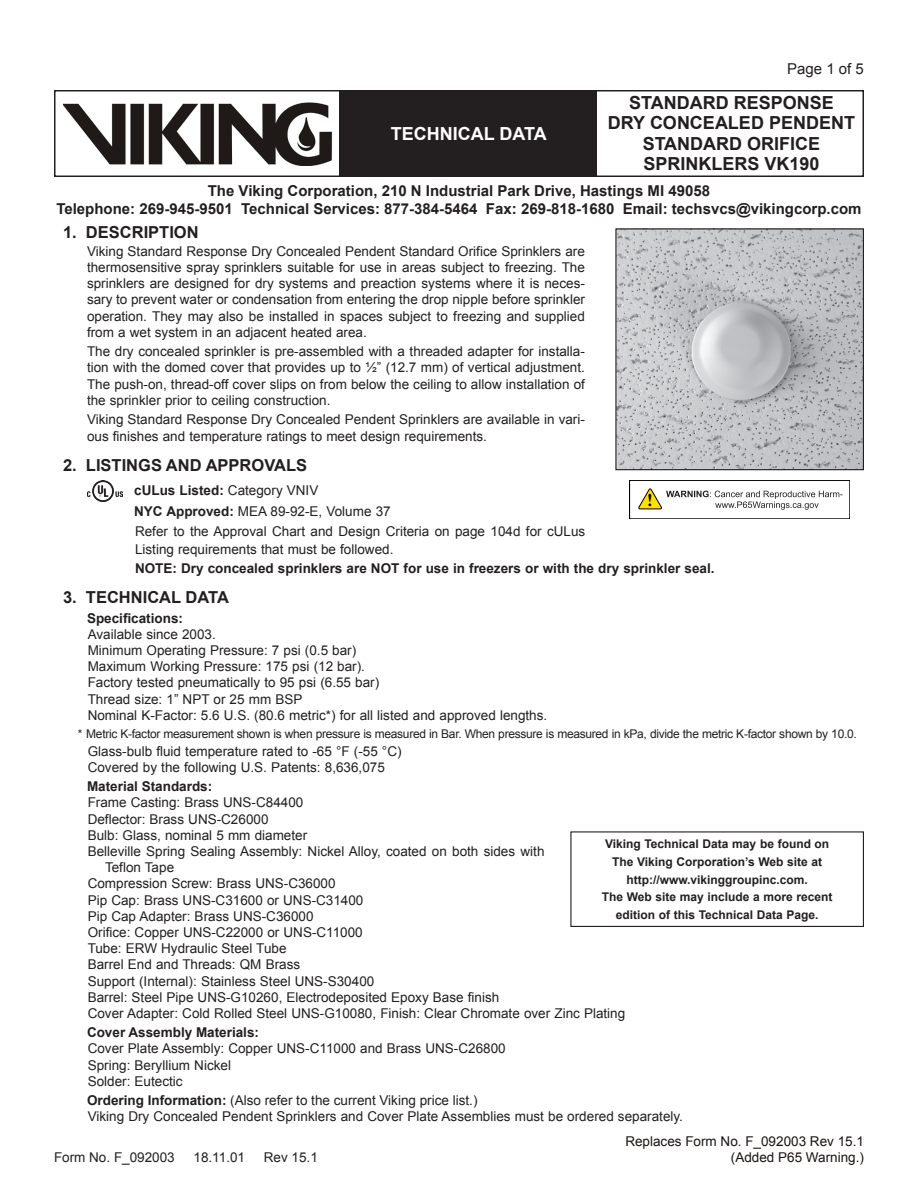
<style>
.page{position:relative;width:918px;height:1188px;background:#fff}
.page>*{position:absolute;margin:0;border:0;box-sizing:border-box;transform-origin:0 0}
.t1{font:700 18px/20.2px "Arial";color:#231f20;text-align:center}
.t2{font:700 18px "Arial";color:#fff}
.Heading{font:700 16.5px "Arial";color:#231f20}
.t3{font:700 15px/18px "Arial";color:#231f20;text-align:center}
.t4{font:15px "Arial";color:#231f20}
.Technical_Data{font:13.5px/16.2px "Arial";color:#231f20}
.Body_Text{font:13.5px/16.2px "Arial";color:#231f20;text-align:justify}
.Body_Text-2{font:700 13.5px "Arial";color:#231f20}
.Heading_2{font:13.5px "Arial";color:#231f20}
.Heading_2-2{font:700 13.5px "Arial";color:#231f20}
.t5{font:13.5px "Arial";color:#1b1513}
.Technical_Data-2{font:700 13.5px "Arial";color:#231f20}
.Web_Site{font:700 12px "Arial";color:#231f20}
.Asterisk_2{font:12px "Arial";letter-spacing:-.025em;color:#231f20}
.s1{font-weight:400}
.s2{font-weight:700}
</style>
<div class="page">
<div style="left:54px;top:90px;width:810px;height:87px;border:2px solid #231f20"></div>
<div style="left:340px;top:91px;width:257px;height:85px;background:#231f20"></div>
<img style="left:63px;top:102px;width:269px;height:63px">
<div style="left:570px;top:831px;width:294px;height:96px;border:1px solid #231f20"></div>
<img style="left:617px;top:230px;width:245px;height:238px">
<div style="left:615px;top:228px;width:249px;height:242px;border:1px solid #231f20"></div>
<img style="left:88px;top:480px;width:34px;height:21px">
<div style="left:630px;top:480px;width:220px;height:39px;border:1px solid #000"></div>
<svg style="left:638px;top:488px;width:205px;height:22px"></svg>
<h1 class="t2" style="left:391px;top:121px;width:157px">TECHNICAL DATA</h1>
<p class="t4" style="left:787px;top:59px;width:78px">Page 1 of 5</p>
<h1 class="t1" style="left:608px;top:93px;width:249px">STANDARD RESPONSE<br>DRY CONCEALED PENDENT<br>STANDARD ORIFICE<br>SPRINKLERS VK190</h1>
<p class="t3" style="left:56px;top:182px;width:807px">The Viking Corporation, 210 N Industrial Park Drive, Hastings MI 49058<br>Telephone: 269-945-9501 Technical Services: 877-384-5464 Fax: 269-818-1680 Email: techsvcs@vikingcorp.com</p>
<p class="Heading" style="left:63px;top:221px;width:137px">1. DESCRIPTION</p>
<p class="Body_Text" style="left:87px;top:243px;width:500px">Viking Standard Response Dry Concealed Pendent Standard Orifice Sprinklers are thermosensitive spray sprinklers suitable for use in areas subject to freezing. The sprinklers are designed for dry systems and preaction systems where it is neces&shy;sary to prevent water or condensation from entering the drop nipple before sprinkler operation. They may also be installed in spaces subject to freezing and supplied from a wet system in an adjacent heated area.</p>
<p class="Body_Text" style="left:87px;top:344px;width:499px">The dry concealed sprinkler is pre-assembled with a threaded adapter for installa&shy;tion with the domed cover that provides up to ½” (12.7 mm) of vertical adjustment.<br>The push-on, thread-off cover slips on from below the ceiling to allow installation of the sprinkler prior to ceiling construction.</p>
<p class="Body_Text" style="left:87px;top:412px;width:499px">Viking Standard Response Dry Concealed Pendent Sprinklers are available in vari&shy;ous finishes and temperature ratings to meet design requirements.</p>
<p class="Heading" style="left:63px;top:454px;width:246px">2. LISTINGS AND APPROVALS</p>
<p class="Technical_Data-2" style="left:134px;top:481px;width:186px">cULus Listed: <span class="s1">Category VNIV</span></p>
<p class="Technical_Data" style="left:134px;top:503px;width:258px"><span class="s2">NYC Approved:</span> MEA 89-92-E, Volume 37</p>
<p class="Body_Text" style="left:135px;top:522px;width:452px;line-height:18px">Refer to the Approval Chart and Design Criteria on page 104d for cULus<br>Listing requirements that must be followed.</p>
<p class="Body_Text-2" style="left:135px;top:559px;width:581px">NOTE: Dry concealed sprinklers are NOT for use in freezers or with the dry sprinkler seal.</p>
<p class="Heading" style="left:63px;top:587px;width:167px">3. TECHNICAL DATA</p>
<p class="Heading_2-2" style="left:87px;top:609px;width:98px">Specifications:</p>
<p class="Technical_Data" style="left:88px;top:626px;width:130px">Available since 2003.</p>
<p class="Technical_Data" style="left:88px;top:642px;width:270px">Minimum Operating Pressure: 7 psi (0.5 bar)</p>
<p class="Technical_Data" style="left:88px;top:659px;width:279px">Maximum Working Pressure: 175 psi (12 bar).</p>
<p class="Technical_Data" style="left:88px;top:675px;width:293px">Factory tested pneumatically to 95 psi (6.55 bar)</p>
<p class="Technical_Data" style="left:88px;top:691px;width:216px">Thread size: 1” NPT or 25 mm BSP</p>
<p class="Technical_Data" style="left:88px;top:707px;width:461px">Nominal K-Factor: 5.6 U.S. (80.6 metric*) for all listed and approved lengths.</p>
<p class="Asterisk_2" style="left:78px;top:726px;width:781px">* Metric K-factor measurement shown is when pressure is measured in Bar. When pressure is measured in kPa, divide the metric K-factor shown by 10.0.</p>
<p class="Technical_Data" style="left:88px;top:743px;width:315px">Glass-bulb fluid temperature rated to -65 °F (-55 °C)</p>
<p class="Technical_Data" style="left:88px;top:759px;width:299px">Covered by the following U.S. Patents: 8,636,075</p>
<p class="Heading_2-2" style="left:87px;top:777px;width:127px">Material Standards:</p>
<p class="Technical_Data" style="left:88px;top:795px;width:217px">Frame Casting: Brass UNS-C84400</p>
<p class="Technical_Data" style="left:88px;top:811px;width:182px">Deflector: Brass UNS-C26000</p>
<p class="Technical_Data" style="left:88px;top:827px;width:221px">Bulb: Glass, nominal 5 mm diameter</p>
<p class="Technical_Data" style="left:105px;top:843px;width:441px;text-indent:-17px">Belleville Spring Sealing Assembly: Nickel Alloy, coated on both sides with<br>Teflon Tape</p>
<p class="Technical_Data" style="left:88px;top:876px;width:249px">Compression Screw: Brass UNS-C36000</p>
<p class="Technical_Data" style="left:88px;top:892px;width:277px">Pip Cap: Brass UNS-C31600 or UNS-C31400</p>
<p class="Technical_Data" style="left:88px;top:908px;width:227px">Pip Cap Adapter: Brass UNS-C36000</p>
<p class="Technical_Data" style="left:88px;top:924px;width:277px">Orifice: Copper UNS-C22000 or UNS-C11000</p>
<p class="Technical_Data" style="left:88px;top:940px;width:200px">Tube: ERW Hydraulic Steel Tube</p>
<p class="Technical_Data" style="left:88px;top:957px;width:214px">Barrel End and Threads: QM Brass</p>
<p class="Technical_Data" style="left:88px;top:973px;width:288px">Support (Internal): Stainless Steel UNS-S30400</p>
<p class="Technical_Data" style="left:88px;top:989px;width:413px">Barrel: Steel Pipe UNS-G10260, Electrodeposited Epoxy Base finish</p>
<p class="Technical_Data" style="left:88px;top:1005px;width:539px">Cover Adapter: Cold Rolled Steel UNS-G10080, Finish: Clear Chromate over Zinc Plating</p>
<p class="Heading_2-2" style="left:87px;top:1023px;width:174px">Cover Assembly Materials:</p>
<p class="Technical_Data" style="left:88px;top:1041px;width:420px">Cover Plate Assembly: Copper UNS-C11000 and Brass UNS-C26800</p>
<p class="Technical_Data" style="left:88px;top:1057px;width:145px">Spring: Beryllium Nickel</p>
<p class="Technical_Data" style="left:88px;top:1073px;width:96px">Solder: Eutectic</p>
<p class="Heading_2" style="left:87px;top:1091px;width:392px"><span class="s2">Ordering Information:</span> (Also refer to the current Viking price list.)</p>
<p class="Technical_Data" style="left:88px;top:1108px;width:597px">Viking Dry Concealed Pendent Sprinklers and Cover Plate Assemblies must be ordered separately.</p>
<p class="Web_Site" style="left:605px;top:836px;width:226px">Viking Technical Data may be found on</p>
<p class="Web_Site" style="left:612px;top:854px;width:212px">The Viking Corporation’s Web site at</p>
<p class="Web_Site" style="left:626px;top:871px;width:183px">http://www.vikinggroupinc.com.</p>
<p class="Web_Site" style="left:602px;top:889px;width:232px">The Web site may include a more recent</p>
<p class="Web_Site" style="left:616px;top:907px;width:204px">edition of this Technical Data Page.</p>
<p class="Body_Text" style="left:54px;top:1149px;width:122px">Form No. F_092003</p>
<p class="Body_Text" style="left:194px;top:1149px;width:53px">18.11.01</p>
<p class="Body_Text" style="left:264px;top:1149px;width:56px">Rev 15.1</p>
<p class="t5" style="left:625px;top:1132px;width:240px">Replaces Form No. F_092003 Rev 15.1</p>
<p class="t5" style="left:731px;top:1148px;width:135px">(Added P65 Warning.)</p>
</div>
